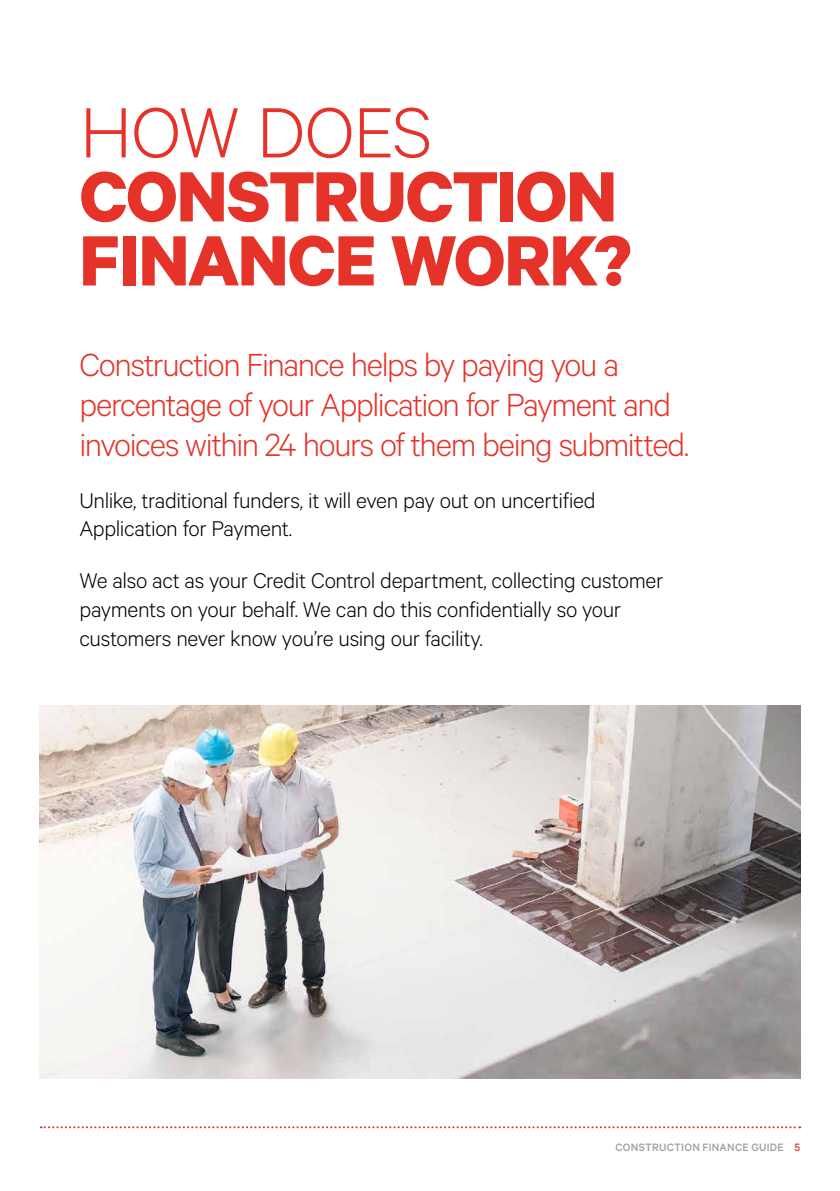
<style>
.page{position:relative;width:840px;height:1191px;background:#fff}
.page>*{position:absolute;margin:0;border:0;box-sizing:border-box;transform-origin:0 0}
.t1{font:700 80px/64px "Calibre";letter-spacing:-.015em;color:#e63329}
.t2{font:300 80px "Calibre";letter-spacing:-.01em;color:#e63329}
.t3{font:300 36px/40px "Calibre";letter-spacing:-.04em;color:#e63329}
.t4{font:300 24px/28.8px "Calibre";letter-spacing:-.015em;color:#000}
.t5{font:500 12px "Calibre";letter-spacing:.025em;color:#9d9d9c}
.s1{color:#e63329}
</style>
<div class="page">
<svg style="left:41px;top:1126px;width:758px;height:2px"></svg>
<img style="left:40px;top:705px;width:759px;height:373px">
<h1 class="t2" style="left:80px;top:86px;width:353px">HOW DOES</h1>
<h1 class="t1" style="left:79px;top:162px;width:553px">CONSTRUCTION<br>FINANCE WORK?</h1>
<h2 class="t3" style="left:79px;top:343px;width:611px">Construction Finance helps by paying you a percentage of your Application for Payment and invoices within 24 hours of them being submitted.</h2>
<p class="t4" style="left:79px;top:485px;width:517px">Unlike, traditional funders, it will even pay out on uncertified<br>Application for Payment.</p>
<p class="t4" style="left:79px;top:565px;width:585px">We also act as your Credit Control department, collecting customer payments on your behalf. We can do this confidentially so your customers never know you’re using our facility.</p>
<p class="t5" style="left:615px;top:1140px;width:186px">CONSTRUCTION FINANCE GUIDE <span class="s1">5</span></p>
</div>
